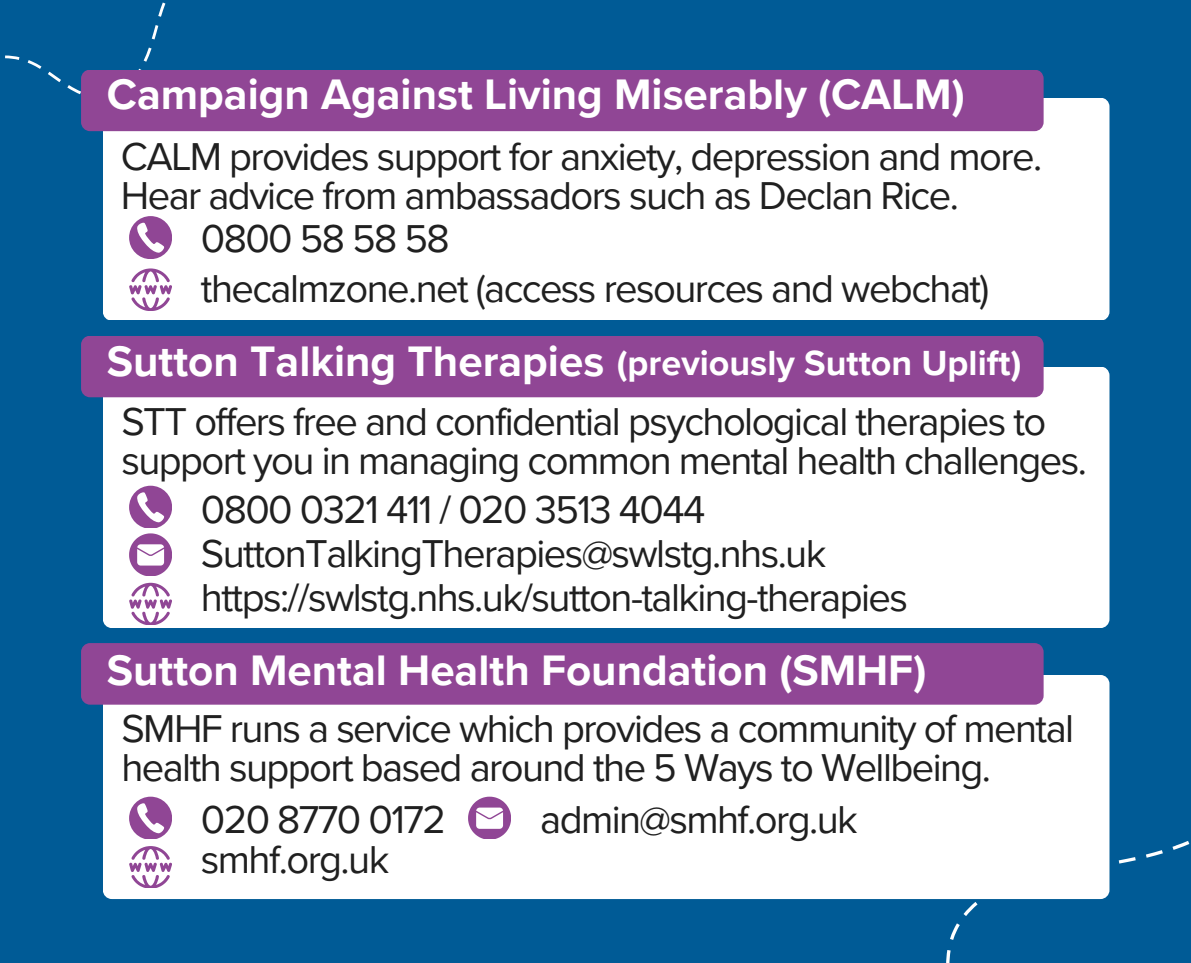
<style>
.page{position:relative;width:1191px;height:963px;background:#005b96}
.page>*{position:absolute;margin:0;border:0;box-sizing:border-box;transform-origin:0 0}
.t1{font:700 44px "Proxima Nova";color:#fff}
.t2{font:40px/39.2px "Proxima Nova";letter-spacing:-.04em;color:#202020}
.t3{font:700 36px "Proxima Nova";color:#fff}
</style>
<div class="page">
<svg style="left:946px;top:841px;width:244px;height:122px"></svg>
<svg style="left:5px;top:2px;width:161px;height:130px"></svg>
<div style="left:103px;top:98px;width:1007px;height:222px;background:#fff;border-radius:9px"></div>
<div style="left:81px;top:70px;width:963px;height:61px;background:#904695"></div>
<div style="left:103px;top:367px;width:1007px;height:261px;background:#fff;border-radius:9px"></div>
<div style="left:81px;top:336px;width:963px;height:61px;background:#904695"></div>
<div style="left:103px;top:675px;width:1007px;height:224px;background:#fff;border-radius:9px"></div>
<div style="left:81px;top:643px;width:963px;height:62px;background:#904695"></div>
<svg style="left:129px;top:216px;width:42px;height:42px"></svg>
<svg style="left:129px;top:268px;width:42px;height:42px"></svg>
<svg style="left:129px;top:583px;width:42px;height:42px"></svg>
<svg style="left:129px;top:486px;width:42px;height:89px"></svg>
<svg style="left:129px;top:797px;width:42px;height:42px"></svg>
<svg style="left:129px;top:846px;width:42px;height:42px"></svg>
<svg style="left:468px;top:797px;width:42px;height:42px"></svg>
<p class="t1" style="left:107px;top:69px;width:859px">Campaign Against Living Miserably (CALM)</p>
<p class="t2" style="left:121px;top:138px;width:923px">CALM provides support for anxiety, depression and more.<br>Hear advice from ambassadors such as Declan Rice.</p>
<h2 class="t2" style="left:201px;top:220px;width:250px">0800 58 58 58</h2>
<p class="t2" style="left:201px;top:270px;width:790px">thecalmzone.net (access resources and webchat)</p>
<h1 class="t1" style="left:107px;top:335px;width:499px">Sutton Talking Therapies</h1>
<p class="t3" style="left:617px;top:342px;width:406px">(previously Sutton Uplift)</p>
<h1 class="t2" style="left:121px;top:403px;width:967px">STT offers free and confidential psychological therapies to support you in managing common mental health challenges.</h1>
<p class="t2" style="left:201px;top:491px;width:506px">0800 0321 411 / 020 3513 4044</p>
<h2 class="t2" style="left:201px;top:535px;width:627px">SuttonTalkingTherapies@swlstg.nhs.uk</h2>
<p class="t2" style="left:201px;top:579px;width:709px">https://swlstg.nhs.uk/sutton-talking-therapies</p>
<h2 class="t1" style="left:107px;top:645px;width:821px">Sutton Mental Health Foundation (SMHF)</h2>
<p class="t2" style="left:121px;top:710px;width:954px">SMHF runs a service which provides a community of mental health support based around the 5 Ways to Wellbeing.</p>
<p class="t2" style="left:201px;top:801px;width:246px">020 8770 0172</p>
<p class="t2" style="left:540px;top:801px;width:319px">admin@smhf.org.uk</p>
<p class="t2" style="left:201px;top:841px;width:190px">smhf.org.uk</p>
</div>
